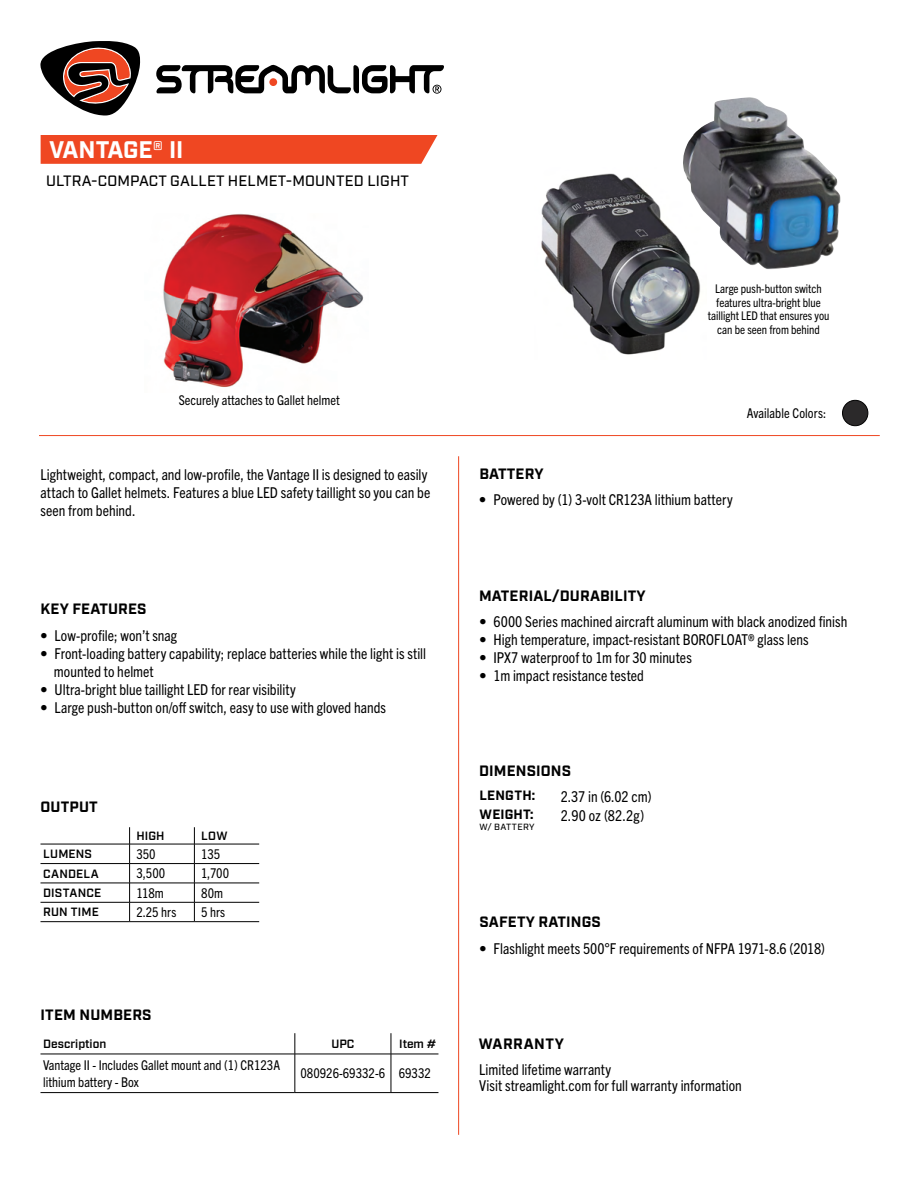
<style>
.page{position:relative;width:918px;height:1188px;background:#fff}
.page>*{position:absolute;margin:0;border:0;box-sizing:border-box;transform-origin:0 0}
.t1{font:700 24px "Industry";color:#fff}
.New_Info_Sheet_Main_Font{font:condensed 15px/18px "Trade Gothic Next LT Pro";letter-spacing:.005em;color:#000}
.t2{font:700 15px "Industry";letter-spacing:.01em;color:#000}
.t3{font:500 15px "Industry";letter-spacing:.01em;color:#000}
.t4{font:700 15px "Industry";letter-spacing:.035em;color:#000}
.t5{font:condensed 13.5px/16.2px "Trade Gothic Next LT Pro";color:#000}
.t6{font:700 13.5px "Industry";letter-spacing:.015em;color:#000}
.t7{font:condensed 12px/13.5px "Trade Gothic Next LT Pro";color:#000;text-align:center}
.t8{font:600 12px "Industry";letter-spacing:.01em;color:#000}
.t9{font:500 9px "Industry";letter-spacing:.045em;color:#000}
</style>
<div class="page">
<svg style="left:40px;top:41px;width:101px;height:75px"></svg>
<svg style="left:156px;top:64px;width:288px;height:30px"></svg>
<hr style="left:458px;top:456px;width:1px;height:679px;background:#ef4722">
<hr style="left:39px;top:435px;width:841px;height:1px;background:#ef4722">
<div style="left:41px;top:135px;width:397px;height:29px;background:#ef4722"></div>
<div style="left:843px;top:400px;width:25px;height:26px;background:#2b292a;border-radius:50%"></div>
<div style="left:842px;top:400px;width:26px;height:26px;border:1px solid #000;border-radius:50%"></div>
<hr style="left:41px;top:863px;width:89px;height:1px;background:#000">
<hr style="left:130px;top:863px;width:64px;height:1px;background:#000">
<hr style="left:194px;top:863px;width:65px;height:1px;background:#000">
<hr style="left:41px;top:883px;width:89px;height:1px;background:#000">
<hr style="left:130px;top:883px;width:64px;height:1px;background:#000">
<hr style="left:194px;top:883px;width:65px;height:1px;background:#000">
<hr style="left:41px;top:902px;width:89px;height:1px;background:#000">
<hr style="left:130px;top:902px;width:64px;height:1px;background:#000">
<hr style="left:194px;top:902px;width:65px;height:1px;background:#000">
<hr style="left:41px;top:921px;width:89px;height:1px;background:#000">
<hr style="left:130px;top:921px;width:64px;height:1px;background:#000">
<hr style="left:194px;top:921px;width:65px;height:1px;background:#000">
<svg style="left:129px;top:827px;width:1px;height:95px"></svg>
<svg style="left:194px;top:827px;width:1px;height:95px"></svg>
<hr style="left:41px;top:844px;width:89px;height:1px;background:#000">
<hr style="left:130px;top:844px;width:64px;height:1px;background:#000">
<hr style="left:194px;top:844px;width:65px;height:1px;background:#000">
<svg style="left:295px;top:1033px;width:1px;height:21px"></svg>
<svg style="left:391px;top:1033px;width:1px;height:21px"></svg>
<hr style="left:40px;top:1054px;width:255px;height:1px;background:#000">
<hr style="left:295px;top:1054px;width:96px;height:1px;background:#000">
<hr style="left:295px;top:1054px;width:1px;height:38px;background:#000">
<hr style="left:391px;top:1054px;width:47px;height:1px;background:#000">
<hr style="left:391px;top:1054px;width:1px;height:38px;background:#000">
<hr style="left:40px;top:1092px;width:255px;height:1px;background:#000">
<hr style="left:295px;top:1092px;width:96px;height:1px;background:#000">
<hr style="left:391px;top:1092px;width:47px;height:1px;background:#000">
<img style="left:541px;top:173px;width:160px;height:182px">
<img style="left:163px;top:214px;width:201px;height:173px">
<img style="left:682px;top:97px;width:159px;height:172px">
<p class="t1" style="left:49px;top:135px;width:136px">VANTAGE® II</p>
<p class="t3" style="left:46px;top:172px;width:364px">ULTRA-COMPACT GALLET HELMET-MOUNTED LIGHT</p>
<p class="t5" style="left:179px;top:391px;width:163px">Securely attaches to Gallet helmet</p>
<p class="New_Info_Sheet_Main_Font" style="left:40px;top:464px;width:391px">Lightweight, compact, and low-profile, the Vantage II is designed to easily attach to Gallet helmets. Features a blue LED safety taillight so you can be seen from behind.</p>
<p class="t2" style="left:41px;top:600px;width:107px">KEY FEATURES</p>
<p class="New_Info_Sheet_Main_Font" style="left:40px;top:626px;width:138px">• Low-profile; won’t snag</p>
<p class="New_Info_Sheet_Main_Font" style="left:54px;top:644px;width:374px;text-indent:-13px">• Front-loading battery capability; replace batteries while the light is still mounted to helmet</p>
<p class="New_Info_Sheet_Main_Font" style="left:40px;top:680px;width:257px">• Ultra-bright blue taillight LED for rear visibility</p>
<p class="New_Info_Sheet_Main_Font" style="left:40px;top:698px;width:347px">• Large push-button on/off switch, easy to use with gloved hands</p>
<p class="t2" style="left:41px;top:798px;width:59px">OUTPUT</p>
<p class="t8" style="left:136px;top:829px;width:30px">HIGH</p>
<p class="t8" style="left:201px;top:829px;width:28px">LOW</p>
<p class="t8" style="left:43px;top:847px;width:50px">LUMENS</p>
<p class="t5" style="left:136px;top:845px;width:21px">350</p>
<p class="t5" style="left:201px;top:845px;width:21px">135</p>
<p class="t8" style="left:43px;top:866px;width:57px">CANDELA</p>
<p class="t5" style="left:136px;top:865px;width:30px">3,500</p>
<p class="t5" style="left:201px;top:865px;width:30px">1,700</p>
<p class="t8" style="left:43px;top:886px;width:60px">DISTANCE</p>
<p class="t5" style="left:136px;top:884px;width:29px">118m</p>
<p class="t5" style="left:201px;top:884px;width:24px">80m</p>
<p class="t8" style="left:43px;top:905px;width:57px">RUN TIME</p>
<p class="t5" style="left:136px;top:903px;width:42px">2.25 hrs</p>
<p class="t5" style="left:201px;top:903px;width:26px">5 hrs</p>
<p class="t2" style="left:41px;top:1006px;width:113px">ITEM NUMBERS</p>
<p class="t8" style="left:43px;top:1037px;width:65px">Description</p>
<p class="t8" style="left:331px;top:1037px;width:25px">UPC</p>
<p class="t8" style="left:399px;top:1037px;width:39px">Item #</p>
<p class="t5" style="left:43px;top:1057px;width:239px">Vantage II - Includes Gallet mount and (1) CR123A lithium battery - Box</p>
<p class="t5" style="left:301px;top:1065px;width:86px">080926-69332-6</p>
<p class="t5" style="left:399px;top:1065px;width:34px">69332</p>
<p class="t7" style="left:708px;top:281px;width:123px">Large push-button switch features ultra-bright blue taillight LED that ensures you can be seen from behind</p>
<p class="t5" style="left:747px;top:404px;width:81px">Available Colors:</p>
<p class="t2" style="left:479px;top:464px;width:66px">BATTERY</p>
<p class="New_Info_Sheet_Main_Font" style="left:479px;top:490px;width:255px">• Powered by (1) 3-volt CR123A lithium battery</p>
<p class="t2" style="left:479px;top:587px;width:168px">MATERIAL/DURABILITY</p>
<p class="New_Info_Sheet_Main_Font" style="left:479px;top:611px;width:369px">• 6000 Series machined aircraft aluminum with black anodized finish</p>
<p class="New_Info_Sheet_Main_Font" style="left:479px;top:629px;width:331px">• High temperature, impact-resistant BOROFLOAT® glass lens</p>
<p class="New_Info_Sheet_Main_Font" style="left:479px;top:647px;width:214px">• IPX7 waterproof to 1m for 30 minutes</p>
<p class="New_Info_Sheet_Main_Font" style="left:479px;top:665px;width:166px">• 1m impact resistance tested</p>
<p class="t2" style="left:479px;top:762px;width:94px">DIMENSIONS</p>
<p class="t6" style="left:479px;top:788px;width:57px">LENGTH:</p>
<p class="New_Info_Sheet_Main_Font" style="left:561px;top:787px;width:92px">2.37 in (6.02 cm)</p>
<p class="t6" style="left:479px;top:807px;width:56px">WEIGHT:</p>
<p class="t9" style="left:479px;top:821px;width:57px">W/ BATTERY</p>
<p class="New_Info_Sheet_Main_Font" style="left:561px;top:806px;width:85px">2.90 oz (82.2g)</p>
<p class="t2" style="left:480px;top:913px;width:123px">SAFETY RATINGS</p>
<p class="New_Info_Sheet_Main_Font" style="left:479px;top:938px;width:347px">• Flashlight meets 500°F requirements of NFPA 1971-8.6 (2018)</p>
<p class="t4" style="left:479px;top:1035px;width:87px">WARRANTY</p>
<p class="New_Info_Sheet_Main_Font" style="left:479px;top:1059px;width:133px">Limited lifetime warranty</p>
<p class="New_Info_Sheet_Main_Font" style="left:479px;top:1076px;width:264px">Visit streamlight.com for full warranty information</p>
</div>
